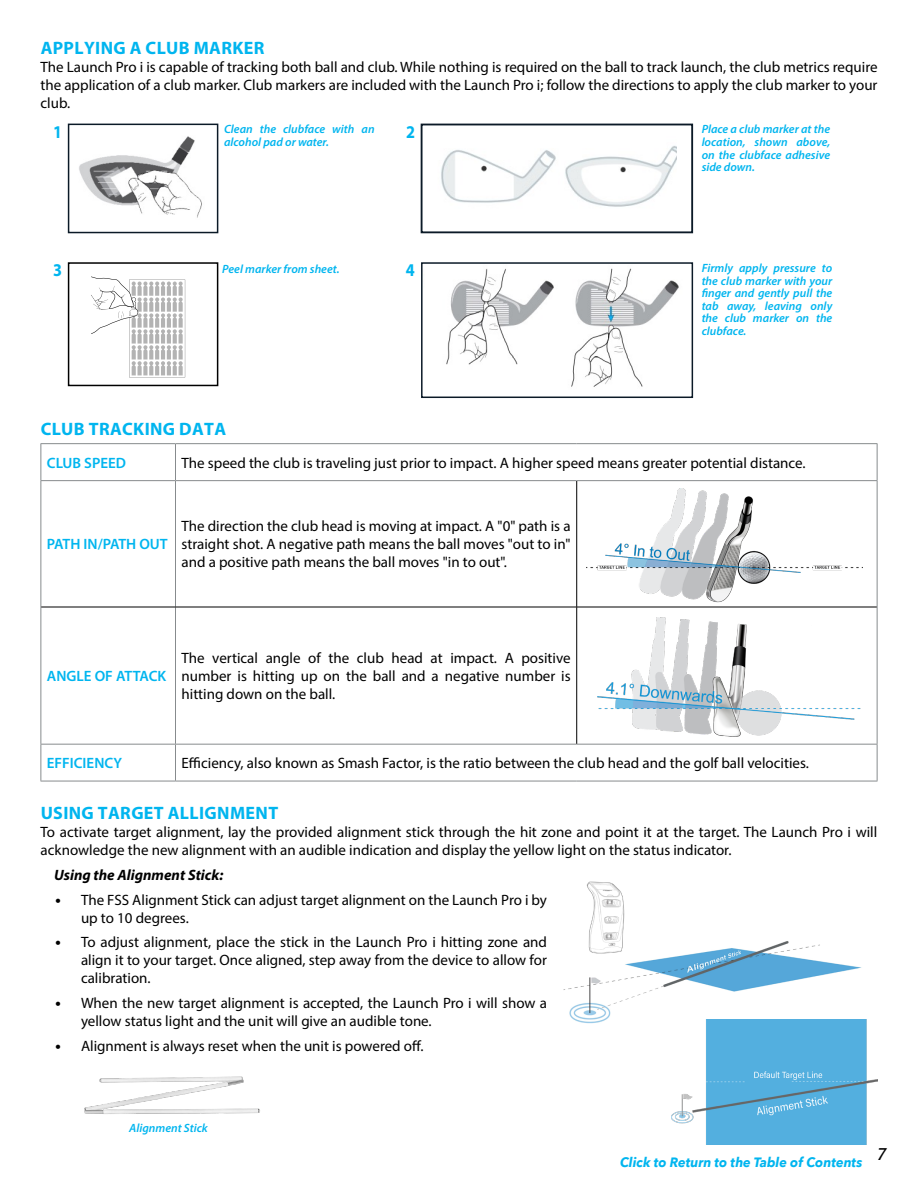
<style>
.page{position:relative;width:918px;height:1188px;background:#fff}
.page>*{position:absolute;margin:0;border:0;box-sizing:border-box;transform-origin:0 0}
.t1{font:700 18px "Myriad Pro";letter-spacing:.02em;color:#00b5ef}
.t2{font:700 18px "Myriad Pro";letter-spacing:.02em;color:#00b5ef;scale:.9 1}
.t3{font:italic 16.5px "Trebuchet MS";color:#000}
.t4{font:15px/18px "Myriad Pro";color:#000;text-align:justify}
.t5{font:600 15px "Myriad Pro";color:#00b5ef}
.t6{font:italic 700 15px "Myriad Pro";color:#000}
.t7{font:italic 700 13.5px "Avenir Next";color:#00b5ef;scale:.96 1}
.t8{font:italic 600 12px/12.6px "Myriad Pro";color:#00b5ef;text-align:justify}
.s1{font-family:"Trebuchet MS"}
</style>
<div class="page">
<img style="left:563px;top:881px;width:304px;height:143px">
<img style="left:671px;top:1020px;width:207px;height:124px">
<hr style="left:40px;top:443px;width:136px;height:1px;background:#878b8d">
<hr style="left:40px;top:444px;width:1px;height:36px;background:#878b8d">
<hr style="left:176px;top:443px;width:401px;height:1px;background:#878b8d">
<hr style="left:175px;top:444px;width:1px;height:36px;background:#878b8d">
<hr style="left:577px;top:443px;width:301px;height:1px;background:#878b8d">
<hr style="left:877px;top:444px;width:1px;height:36px;background:#878b8d">
<hr style="left:40px;top:480px;width:136px;height:1px;background:#878b8d">
<hr style="left:40px;top:481px;width:1px;height:126px;background:#878b8d">
<hr style="left:176px;top:480px;width:401px;height:1px;background:#878b8d">
<hr style="left:175px;top:481px;width:1px;height:126px;background:#878b8d">
<hr style="left:577px;top:480px;width:301px;height:1px;background:#878b8d">
<hr style="left:877px;top:481px;width:1px;height:126px;background:#878b8d">
<hr style="left:40px;top:607px;width:1px;height:137px;background:#878b8d">
<hr style="left:175px;top:607px;width:1px;height:137px;background:#878b8d">
<hr style="left:877px;top:607px;width:1px;height:137px;background:#878b8d">
<hr style="left:40px;top:744px;width:136px;height:1px;background:#878b8d">
<hr style="left:40px;top:745px;width:1px;height:36px;background:#878b8d">
<hr style="left:176px;top:744px;width:401px;height:1px;background:#878b8d">
<hr style="left:175px;top:745px;width:1px;height:36px;background:#878b8d">
<hr style="left:577px;top:744px;width:301px;height:1px;background:#878b8d">
<hr style="left:877px;top:745px;width:1px;height:36px;background:#878b8d">
<hr style="left:40px;top:781px;width:136px;height:1px;background:#878b8d">
<hr style="left:176px;top:781px;width:401px;height:1px;background:#878b8d">
<hr style="left:577px;top:781px;width:301px;height:1px;background:#878b8d">
<hr style="left:576px;top:481px;width:1px;height:126px;background:#000">
<hr style="left:41px;top:607px;width:135px;height:1px;background:#000">
<hr style="left:176px;top:607px;width:401px;height:1px;background:#000">
<hr style="left:577px;top:607px;width:300px;height:1px;background:#000">
<hr style="left:576px;top:607px;width:1px;height:137px;background:#000">
<img style="left:598px;top:625px;width:263px;height:120px">
<img style="left:587px;top:489px;width:275px;height:136px">
<img style="left:79px;top:136px;width:123px;height:82px">
<div style="left:68px;top:124px;width:150px;height:109px;border:2px solid #0b1a27"></div>
<img style="left:441px;top:146px;width:235px;height:61px">
<div style="left:421px;top:124px;width:272px;height:109px;border:2px solid #0b1a27"></div>
<img style="left:446px;top:268px;width:233px;height:119px">
<div style="left:421px;top:262px;width:272px;height:136px;border:2px solid #0b1a27"></div>
<svg style="left:91px;top:277px;width:94px;height:100px"></svg>
<div style="left:68px;top:262px;width:150px;height:124px;border:2px solid #000"></div>
<div style="left:425px;top:268px;width:22px;height:25px;background:#fff"></div>
<img style="left:84px;top:1076px;width:176px;height:38px">
<p class="t1" style="left:41px;top:36px;width:225px">APPLYING A CLUB MARKER</p>
<p class="t4" style="left:40px;top:58px;width:839px">The Launch Pro i is capable of tracking both ball and club. While nothing is required on the ball to track launch, the club metrics require the application of a club marker. Club markers are included with the Launch Pro i; follow the directions to apply the club marker to your club.</p>
<p class="t2" style="left:53px;top:120px;width:11px">1</p>
<p class="t8" style="left:224px;top:123px;width:152px">Clean the clubface with an alcohol pad or water.</p>
<p class="t8" style="left:702px;top:123px;width:130px">Place a club marker at the location, shown above, on the clubface adhesive side down.</p>
<p class="t2" style="left:406px;top:120px;width:11px">2</p>
<p class="t2" style="left:53px;top:258px;width:11px">3</p>
<p class="t8" style="left:222px;top:262px;width:119px">Peel marker from sheet.</p>
<p class="t2" style="left:406px;top:258px;width:11px">4</p>
<p class="t8" style="left:702px;top:261px;width:132px">Firmly apply pressure to the club marker with your finger and gently pull the tab away, leaving only the club marker on the clubface.</p>
<p class="t1" style="left:41px;top:417px;width:187px">CLUB TRACKING DATA</p>
<p class="t5" style="left:47px;top:453px;width:81px">CLUB SPEED</p>
<p class="t4" style="left:182px;top:454px;width:626px">The speed the club is traveling just prior to impact. A higher speed means greater potential distance.</p>
<p class="t5" style="left:47px;top:535px;width:122px">PATH IN/PATH OUT</p>
<p class="t4" style="left:182px;top:517px;width:391px">The direction the club head is moving at impact. A "0" path is a straight shot. A negative path means the ball moves "out to in" and a positive path means the ball moves "in to out".</p>
<p class="t5" style="left:47px;top:667px;width:121px">ANGLE OF ATTACK</p>
<p class="t4" style="left:182px;top:649px;width:391px">The vertical angle of the club head at impact. A positive number is hitting up on the ball and a negative number is hitting down on the ball.</p>
<p class="t5" style="left:47px;top:754px;width:77px">EFFICIENCY</p>
<p class="t4" style="left:182px;top:754px;width:629px">Efficiency, also known as Smash Factor, is the ratio between the club head and the golf ball velocities.</p>
<p class="t1" style="left:41px;top:801px;width:239px">USING TARGET ALLIGNMENT</p>
<p class="t4" style="left:40px;top:823px;width:838px">To activate target alignment, lay the provided alignment stick through the hit zone and point it at the target. The Launch Pro i will acknowledge the new alignment with an audible indication and display the yellow light on the status indicator.</p>
<p class="t6" style="left:54px;top:865px;width:171px">Using the Alignment Stick:</p>
<p class="t4" style="left:81px;top:890px;width:468px;text-indent:-27px"><span class="s1">•</span> The FSS Alignment Stick can adjust target alignment on the Launch Pro i by up to 10 degrees.</p>
<p class="t4" style="left:81px;top:933px;width:468px;text-indent:-27px"><span class="s1">•</span> To adjust alignment, place the stick in the Launch Pro i hitting zone and align it to your target. Once aligned, step away from the device to allow for calibration.</p>
<p class="t4" style="left:81px;top:994px;width:468px;text-indent:-27px"><span class="s1">•</span> When the new target alignment is accepted, the Launch Pro i will show a yellow status light and the unit will give an audible tone.</p>
<p class="t4" style="left:54px;top:1037px;width:371px"><span class="s1">•</span> Alignment is always reset when the unit is powered off.</p>
<p class="t8" style="left:129px;top:1121px;width:80px">Alignment Stick</p>
<p class="t7" style="left:620px;top:1151px;width:254px">Click to Return to the Table of Contents</p>
<p class="t3" style="left:878px;top:1144px;width:10px">7</p>
</div>
